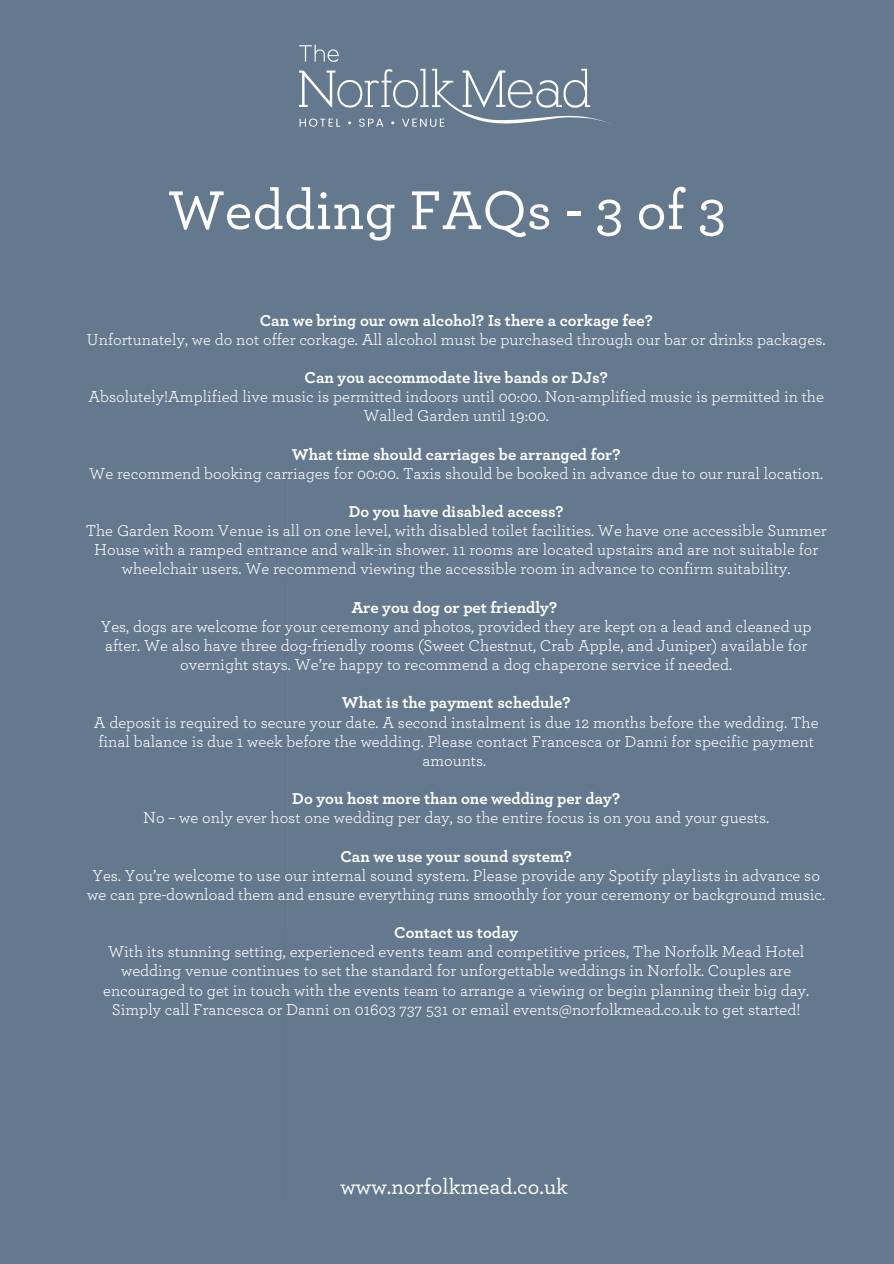
<style>
.page{position:relative;width:894px;height:1264px;background:#fff}
.page>*{position:absolute;margin:0;border:0;box-sizing:border-box;transform-origin:0 0}
.t1{font:500 57.3px "Archer";color:#fff}
.t2{font:500 22.2px "Archer";color:#fff}
.t3{font:16.5px/19.2px "Archer";color:#fff;text-align:center}
.t4{font:700 16.5px "Archer";color:#fff}
</style>
<div class="page">
<div style="left:0;top:0;width:893px;height:1263px;background:#64798e"></div>
<svg style="left:284px;top:993px;width:1px;height:209px"></svg>
<svg style="left:299px;top:45px;width:312px;height:82px"></svg>
<p class="t1" style="left:168px;top:183px;width:559px">Wedding FAQs - 3 of 3</p>
<p class="t4" style="left:259px;top:312px;width:394px">Can we bring our own alcohol? Is there a corkage fee?</p>
<p class="t3" style="left:87px;top:330px;width:739px">Unfortunately, we do not offer corkage. All alcohol must be purchased through our bar or drinks packages.</p>
<p class="t4" style="left:304px;top:370px;width:305px">Can you accommodate live bands or DJs?</p>
<p class="t3" style="left:88px;top:387px;width:736px">Absolutely!Amplified live music is permitted indoors until 00:00. Non-amplified music is permitted in the<br>Walled Garden until 19:00.</p>
<p class="t4" style="left:292px;top:446px;width:330px">What time should carriages be arranged for?</p>
<p class="t3" style="left:89px;top:464px;width:735px">We recommend booking carriages for 00:00. Taxis should be booked in advance due to our rural location.</p>
<p class="t4" style="left:348px;top:504px;width:216px">Do you have disabled access?</p>
<p class="t3" style="left:86px;top:521px;width:742px">The Garden Room Venue is all on one level, with disabled toilet facilities. We have one accessible Summer<br>House with a ramped entrance and walk-in shower. 11 rooms are located upstairs and are not suitable for wheelchair users. We recommend viewing the accessible room in advance to confirm suitability.</p>
<p class="t4" style="left:351px;top:599px;width:207px">Are you dog or pet friendly?</p>
<p class="t3" style="left:101px;top:617px;width:712px">Yes, dogs are welcome for your ceremony and photos, provided they are kept on a lead and cleaned up after. We also have three dog-friendly rooms (Sweet Chestnut, Crab Apple, and Juniper) available for overnight stays. We’re happy to recommend a dog chaperone service if needed.</p>
<p class="t4" style="left:342px;top:695px;width:230px">What is the payment schedule?</p>
<p class="t3" style="left:94px;top:713px;width:726px">A deposit is required to secure your date. A second instalment is due 12 months before the wedding. The final balance is due 1 week before the wedding. Please contact Francesca or Danni for specific payment amounts.</p>
<p class="t4" style="left:292px;top:791px;width:329px">Do you host more than one wedding per day?</p>
<p class="t3" style="left:143px;top:808px;width:627px">No – we only ever host one wedding per day, so the entire focus is on you and your guests.</p>
<p class="t4" style="left:340px;top:848px;width:233px">Can we use your sound system?</p>
<p class="t3" style="left:87px;top:866px;width:739px">Yes. You’re welcome to use our internal sound system. Please provide any Spotify playlists in advance so we can pre-download them and ensure everything runs smoothly for your ceremony or background music.</p>
<p class="t4" style="left:394px;top:924px;width:126px">Contact us today</p>
<p class="t3" style="left:103px;top:942px;width:707px">With its stunning setting, experienced events team and competitive prices, The Norfolk Mead Hotel wedding venue continues to set the standard for unforgettable weddings in Norfolk. Couples are encouraged to get in touch with the events team to arrange a viewing or begin planning their big day.<br>Simply call Francesca or Danni on 01603 737 531 or email events@norfolkmead.co.uk to get started!</p>
<p class="t2" style="left:340px;top:1176px;width:229px">www.norfolkmead.co.uk</p>
</div>
